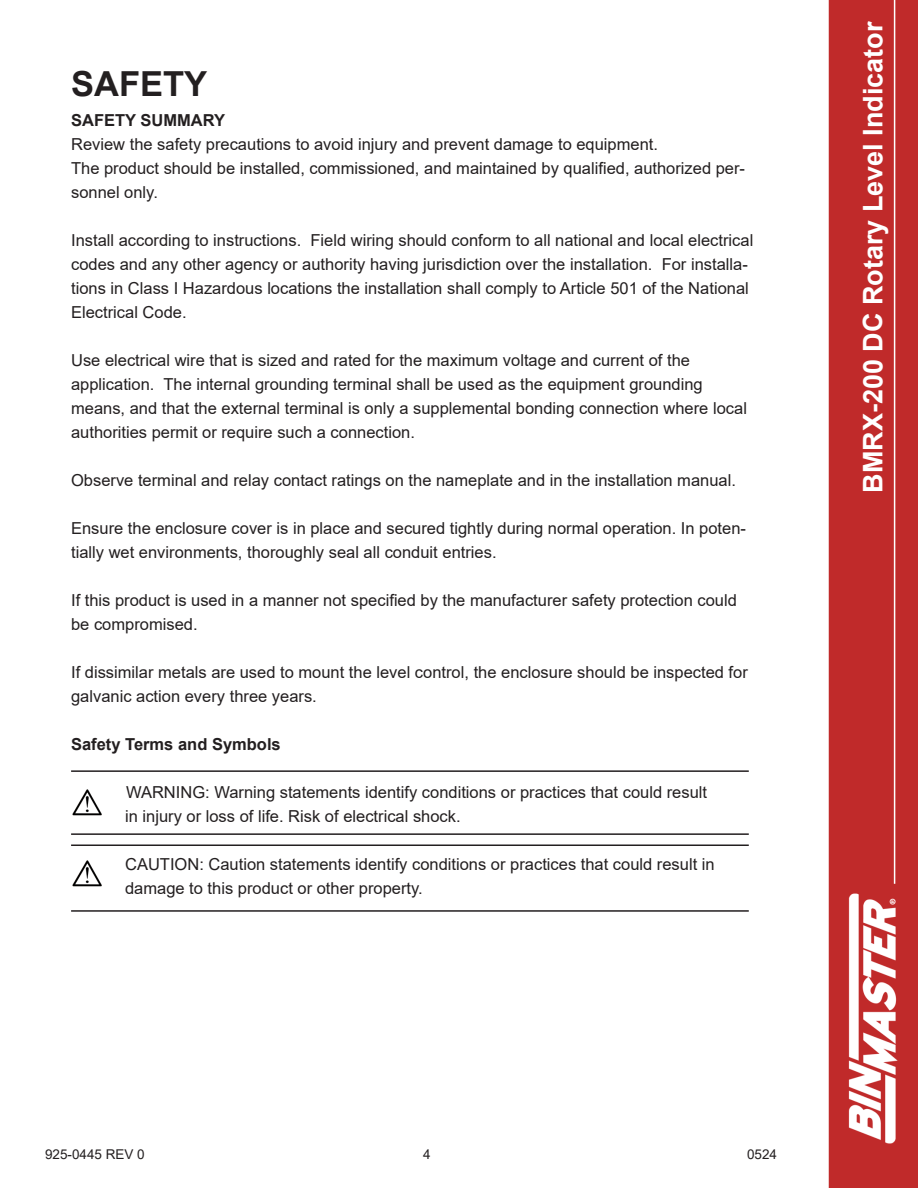
<style>
.page{position:relative;width:918px;height:1188px;background:#fff}
.page>*{position:absolute;margin:0;border:0;box-sizing:border-box;transform-origin:0 0}
.t1{font:700 34.5px "Arial";color:#231f20}
.t2{font:700 27px "Arial";color:#fff}
.t3{font:16.5px/24px "Arial";color:#231f20}
.t4{font:700 16.5px "Arial";color:#231f20}
.t5{font:13.5px "Arial";color:#231f20}
</style>
<div class="page">
<div style="left:829px;top:0;width:89px;height:1188px;background:#c02a2a"></div>
<img style="left:846px;top:892px;width:56px;height:255px">
<hr style="left:894px;top:0;width:1px;height:884px;background:#fff">
<hr style="left:71px;top:844px;width:678px;height:2px;background:#231f20">
<hr style="left:71px;top:910px;width:678px;height:2px;background:#231f20">
<hr style="left:71px;top:770px;width:678px;height:2px;background:#231f20">
<hr style="left:71px;top:833px;width:678px;height:2px;background:#231f20">
<img style="left:72px;top:860px;width:30px;height:27px">
<img style="left:72px;top:789px;width:30px;height:27px">
<p class="t1" style="left:71px;top:60px;width:138px">SAFETY</p>
<p class="t4" style="left:71px;top:108px;width:156px">SAFETY SUMMARY</p>
<p class="t3" style="left:71px;top:132px;width:588px">Review the safety precautions to avoid injury and prevent damage to equipment.</p>
<p class="t3" style="left:71px;top:156px;width:676px">The product should be installed, commissioned, and maintained by qualified, authorized per&shy;sonnel only.</p>
<p class="t3" style="left:71px;top:228px;width:684px">Install according to instructions. Field wiring should conform to all national and local electrical codes and any other agency or authority having jurisdiction over the installation. For installa&shy;tions in Class I Hazardous locations the installation shall comply to Article 501 of the National Electrical Code.</p>
<p class="t3" style="left:71px;top:348px;width:620px">Use electrical wire that is sized and rated for the maximum voltage and current of the</p>
<p class="t3" style="left:71px;top:372px;width:677px">application. The internal grounding terminal shall be used as the equipment grounding means, and that the external terminal is only a supplemental bonding connection where local authorities permit or require such a connection.</p>
<p class="t3" style="left:71px;top:468px;width:666px">Observe terminal and relay contact ratings on the nameplate and in the installation manual.</p>
<p class="t3" style="left:71px;top:516px;width:677px">Ensure the enclosure cover is in place and secured tightly during normal operation. In poten&shy;tially wet environments, thoroughly seal all conduit entries.</p>
<p class="t3" style="left:71px;top:588px;width:667px">If this product is used in a manner not specified by the manufacturer safety protection could</p>
<p class="t3" style="left:71px;top:612px;width:128px">be compromised.</p>
<p class="t3" style="left:71px;top:660px;width:678px">If dissimilar metals are used to mount the level control, the enclosure should be inspected for galvanic action every three years.</p>
<p class="t4" style="left:71px;top:732px;width:211px">Safety Terms and Symbols</p>
<p class="t3" style="left:126px;top:780px;width:583px">WARNING: Warning statements identify conditions or practices that could result</p>
<p class="t3" style="left:125px;top:804px;width:337px">in injury or loss of life. Risk of electrical shock.</p>
<p class="t3" style="left:125px;top:852px;width:591px">CAUTION: Caution statements identify conditions or practices that could result in</p>
<p class="t3" style="left:125px;top:876px;width:299px">damage to this product or other property.</p>
<h2 class="t2" style="left:854px;top:493px;width:473px;rotate:-90deg">BMRX-200 DC Rotary Level Indicator</h2>
<p class="t5" style="left:45px;top:1145px;width:101px">925-0445 REV 0</p>
<p class="t5" style="left:423px;top:1145px;width:9px">4</p>
<p class="t5" style="left:747px;top:1145px;width:32px">0524</p>
</div>
